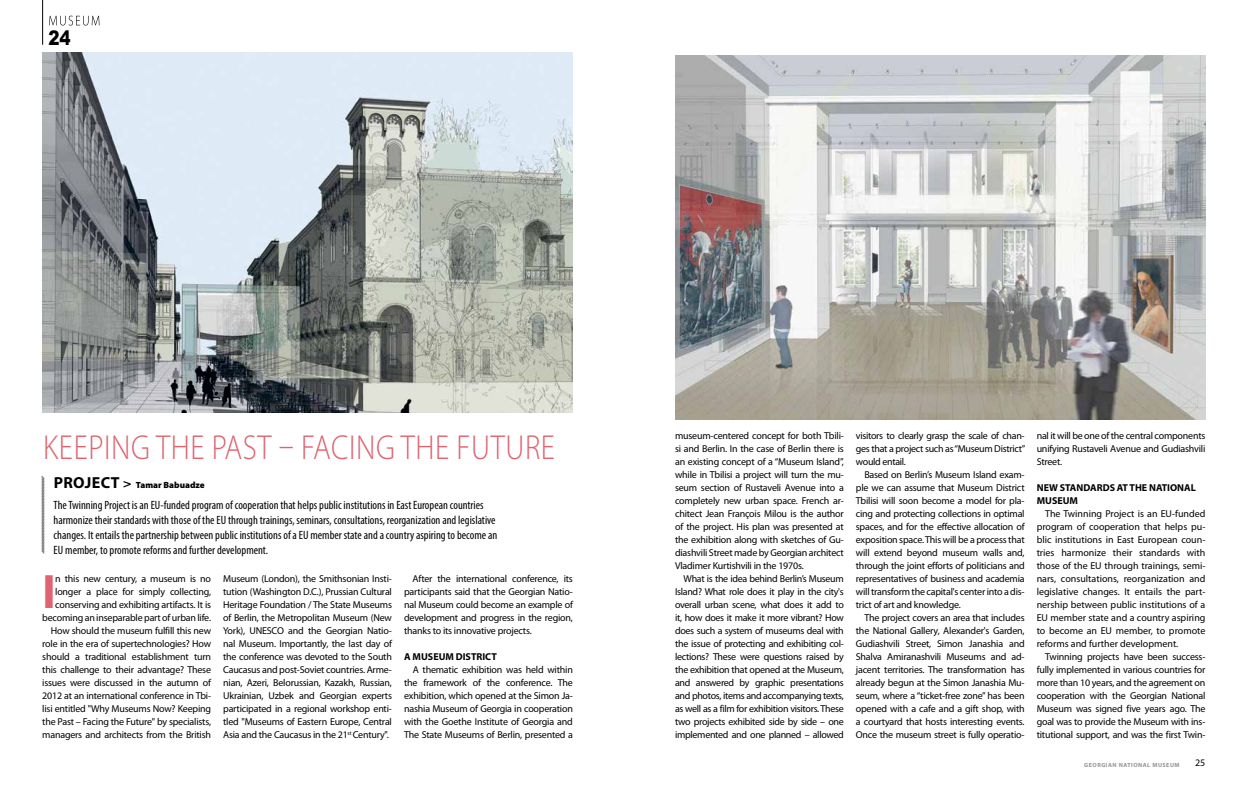
<style>
.page{position:relative;width:1248px;height:794px;background:#fff}
.page>*{position:absolute;margin:0;border:0;box-sizing:border-box;transform-origin:0 0}
.t1{font:700 48.6px "Myriad Pro";color:#dd6470}
.t2{font:300 34.8px "Myriad Pro";letter-spacing:.02em;color:#dd6470;scale:.87 1}
.t3{font:900 20px "Arial";color:#000;scale:.83 1}
.t4{font:condensed 12px/15px "Myriad Pro";color:#000}
.t5{font:10px/13px "Myriad Pro";letter-spacing:-.02em;color:#000;text-align:justify}
.t6{font:700 10px/13px "Myriad Pro";color:#000}
.t7{font:900 9px "Myriad Pro";color:#000}
.t8{font:700 6px "Myriad Pro";letter-spacing:.08em;color:#939598}
.s1{font-weight:700;font-size:16px}
.s2{font-family:"BPG Nateli Mt";font-weight:700;font-size:16px}
</style>
<div class="page">
<svg style="left:41px;top:476px;width:4px;height:78px"></svg>
<img style="left:43px;top:53px;width:530px;height:360px">
<img style="left:675px;top:55px;width:530px;height:364px">
<hr style="left:42px;top:0;width:1px;height:45px;background:#000">
<svg style="left:49px;top:16px;width:50px;height:10px"></svg>
<h3 class="t3" style="left:48px;top:26px;width:28px">24</h3>
<h2 class="t2" style="left:43px;top:428px;width:585px">KEEPING THE PAST – FACING THE FUTU RE</h2>
<p class="t7" style="left:54px;top:479px;width:152px"><span class="s1">PROJECT</span> <span class="s2">&gt;</span> Tamar Babuadze</p>
<p class="t4" style="left:54px;top:497px;width:445px">The Twinning Project is an EU-funded program of cooperation that helps public institutions in East European countries harmonize their standards with those of the EU through trainings, seminars, consultations, reorganization and legislative changes. It entails the partnership between public institutions of a EU member state and a country aspiring to become an EU member, to promote reforms and further development.</p>
<p class="t5" style="left:42px;top:572px;width:170px;text-align:right">n this new century, a museum is no longer a place for simply collecting, conserving and exhibiting artifacts. It is becoming an inseparable part of urban life.<br>How should the museum fulfill this new role in the era of supertechnologies? How should a traditional establishment turn this challenge to their advantage? These issues were discussed in the autumn of 2012 at an international conference in Tbi&shy;lisi entitled "Why Museums Now? Keeping the Past – Facing the Future" by specialists, managers and architects from the British</p>
<p class="t5" style="left:223px;top:572px;width:170px">Museum (London), the Smithsonian Insti&shy;tution (Washington D.C.), Prussian Cultural Heritage Foundation / The State Museums of Berlin, the Metropolitan Museum (New York), UNESCO and the Georgian Natio&shy;nal Museum. Importantly, the last day of the conference was devoted to the South Caucasus and post-Soviet countries. Arme&shy;nian, Azeri, Belorussian, Kazakh, Russian, Ukrainian, Uzbek and Georgian experts participated in a regional workshop enti&shy;tled "Museums of Eastern Europe, Central Asia and the Caucasus in the 21<sup>st</sup> Century".</p>
<p class="t5" style="left:404px;top:572px;width:170px;text-indent:8px">After the international conference, its participants said that the Georgian Natio&shy;nal Museum could become an example of development and progress in the region, thanks to its innovative projects.</p>
<h1 class="t1" style="left:42px;top:560px;width:9px">I</h1>
<p class="t6" style="left:404px;top:650px;width:94px">A MUSEUM DISTRICT</p>
<p class="t5" style="left:404px;top:663px;width:170px;text-indent:8px">A thematic exhibition was held within the framework of the conference. The exhibition, which opened at the Simon Ja&shy;nashia Museum of Georgia in cooperation with the Goethe Institute of Georgia and The State Museums of Berlin, presented a</p>
<p class="t5" style="left:675px;top:429px;width:170px">museum-centered concept for both Tbili&shy;si and Berlin. In the case of Berlin there is an existing concept of a “Museum Island”, while in Tbilisi a project will turn the mu&shy;seum section of Rustaveli Avenue into a completely new urban space. French ar&shy;chitect Jean François Milou is the author of the project. His plan was presented at the exhibition along with sketches of Gu&shy;diashvili Street made by Georgian architect Vladimer Kurtishvili in the 1970s.</p>
<p class="t5" style="left:675px;top:572px;width:170px;text-indent:8px">What is the idea behind Berlin’s Museum Island? What role does it play in the city's overall urban scene, what does it add to it, how does it make it more vibrant? How does such a system of museums deal with the issue of protecting and exhibiting col&shy;lections? These were questions raised by the exhibition that opened at the Museum, and answered by graphic presentations and photos, items and accompanying texts, as well as a film for exhibition visitors. These two projects exhibited side by side – one implemented and one planned – allowed</p>
<p class="t5" style="left:855px;top:429px;width:171px">visitors to clearly grasp the scale of chan&shy;ges that a project such as “Museum District” would entail.</p>
<p class="t5" style="left:855px;top:468px;width:170px;text-indent:8px">Based on Berlin’s Museum Island exam&shy;ple we can assume that Museum District Tbilisi will soon become a model for pla&shy;cing and protecting collections in optimal spaces, and for the effective allocation of exposition space. This will be a process that will extend beyond museum walls and, through the joint efforts of politicians and representatives of business and academia will transform the capital's center into a dis&shy;trict of art and knowledge.</p>
<p class="t5" style="left:855px;top:611px;width:170px;text-indent:8px">The project covers an area that includes the National Gallery, Alexander's Garden, Gudiashvili Street, Simon Janashia and Shalva Amiranashvili Museums and ad&shy;jacent territories. The transformation has already begun at the Simon Janashia Mu&shy;seum, where a “ticket-free zone” has been opened with a cafe and a gift shop, with a courtyard that hosts interesting events.<br>Once the museum street is fully operatio-</p>
<p class="t5" style="left:1036px;top:429px;width:170px">nal it will be one of the central components unifying Rustaveli Avenue and Gudiashvili Street.</p>
<p class="t6" style="left:1036px;top:481px;width:160px">NEW STANDARDS AT THE NATIONAL<br>MUSEUM</p>
<p class="t5" style="left:1036px;top:507px;width:170px;text-indent:8px">The Twinning Project is an EU-funded program of cooperation that helps pu&shy;blic institutions in East European coun&shy;tries harmonize their standards with those of the EU through trainings, semi&shy;nars, consultations, reorganization and legislative changes. It entails the part&shy;nership between public institutions of a EU member state and a country aspiring to become an EU member, to promote reforms and further development.</p>
<p class="t5" style="left:1036px;top:650px;width:170px;text-indent:8px">Twinning projects have been success&shy;fully implemented in various countries for more than 10 years, and the agreement on cooperation with the Georgian National Museum was signed five years ago. The goal was to provide the Museum with ins&shy;titutional support, and was the first Twin-</p>
<p class="t8" style="left:1084px;top:761px;width:97px">GEORGIAN NATIONAL MUSEUM</p>
<p class="t5" style="left:1194px;top:756px;width:12px">25</p>
</div>
